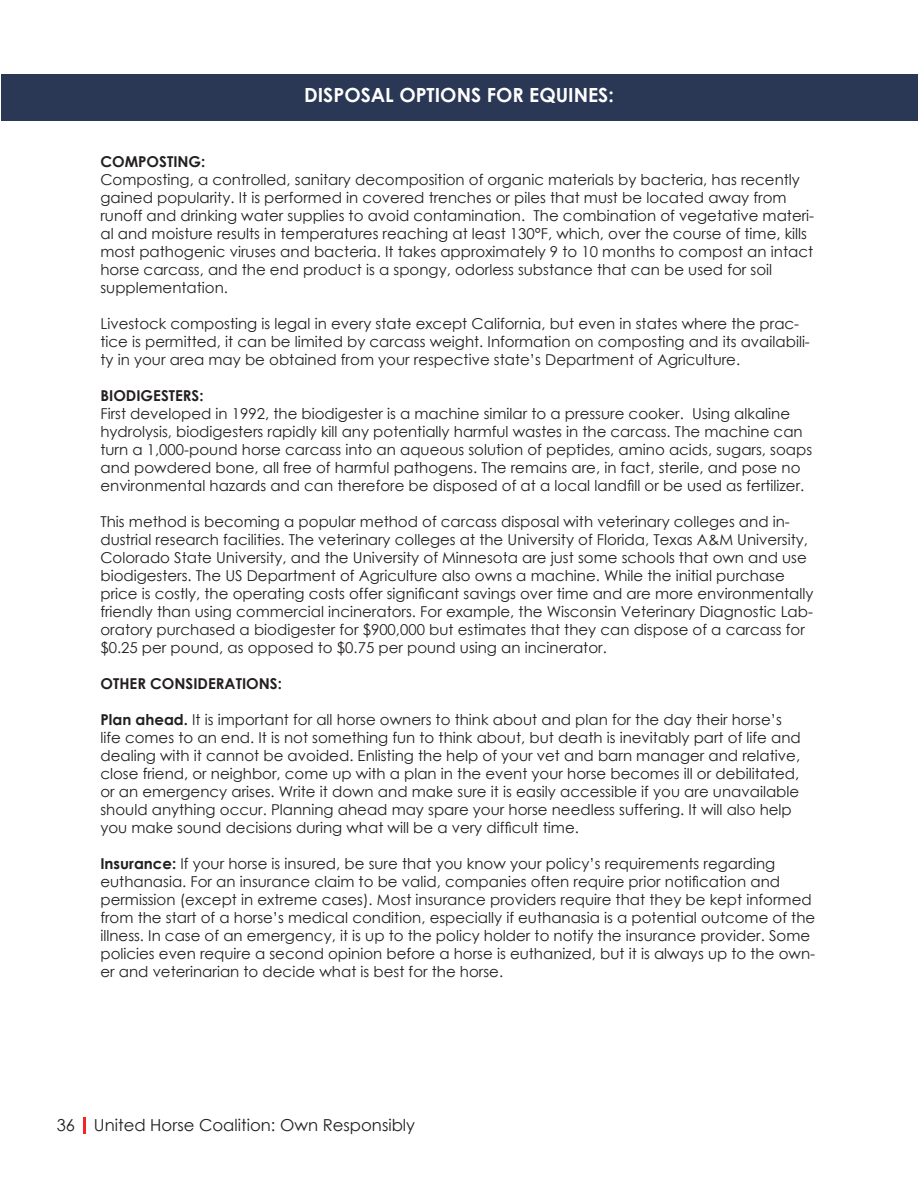
<style>
.page{position:relative;width:918px;height:1188px;background:#fff}
.page>*{position:absolute;margin:0;border:0;box-sizing:border-box;transform-origin:0 0}
.t1{font:700 19.5px "Century Gothic";color:#fff}
.t2{font:16.5px "Century Gothic";color:#231f20}
.t3{font:15px/18px "Century Gothic";color:#231f20}
.t4{font:700 15px "Century Gothic";color:#231f20}
.s1{font-weight:700}
</style>
<div class="page">
<hr style="left:83px;top:1117px;width:3px;height:16px;background:#ee2823">
<div style="left:2px;top:75px;width:916px;height:46px;background:#2b3855"></div>
<p class="t1" style="left:304px;top:80px;width:311px">DISPOSAL OPTIONS FOR EQUINES:</p>
<p class="t4" style="left:100px;top:150px;width:107px">COMPOSTING:</p>
<p class="t3" style="left:100px;top:170px;width:715px">Composting, a controlled, sanitary decomposition of organic materials by bacteria, has recently gained popularity. It is performed in covered trenches or piles that must be located away from runoff and drinking water supplies to avoid contamination. The combination of vegetative materi&shy;al and moisture results in temperatures reaching at least 130°F, which, over the course of time, kills most pathogenic viruses and bacteria. It takes approximately 9 to 10 months to compost an intact horse carcass, and the end product is a spongy, odorless substance that can be used for soil</p>
<p class="t3" style="left:100px;top:278px;width:129px">supplementation.</p>
<p class="t3" style="left:100px;top:314px;width:711px">Livestock composting is legal in every state except California, but even in states where the prac&shy;tice is permitted, it can be limited by carcass weight. Information on composting and its availabili&shy;ty in your area may be obtained from your respective state’s Department of Agriculture.</p>
<p class="t4" style="left:100px;top:384px;width:105px">BIODIGESTERS:</p>
<p class="t3" style="left:100px;top:404px;width:713px">First developed in 1992, the biodigester is a machine similar to a pressure cooker. Using alkaline hydrolysis, biodigesters rapidly kill any potentially harmful wastes in the carcass. The machine can turn a 1,000-pound horse carcass into an aqueous solution of peptides, amino acids, sugars, soaps and powdered bone, all free of harmful pathogens. The remains are, in fact, sterile, and pose no environmental hazards and can therefore be disposed of at a local landfill or be used as fertilizer.</p>
<p class="t3" style="left:100px;top:512px;width:715px">This method is becoming a popular method of carcass disposal with veterinary colleges and in&shy;dustrial research facilities. The veterinary colleges at the University of Florida, Texas A&amp;M University, Colorado State University, and the University of Minnesota are just some schools that own and use biodigesters. The US Department of Agriculture also owns a machine. While the initial purchase price is costly, the operating costs offer significant savings over time and are more environmentally</p>
<p class="t3" style="left:100px;top:602px;width:714px">friendly than using commercial incinerators. For example, the Wisconsin Veterinary Diagnostic Lab&shy;oratory purchased a biodigester for $900,000 but estimates that they can dispose of a carcass for $0.25 per pound, as opposed to $0.75 per pound using an incinerator.</p>
<p class="t4" style="left:100px;top:672px;width:183px">OTHER CONSIDERATIONS:</p>
<p class="t3" style="left:100px;top:710px;width:702px"><span class="s1">Plan ahead.</span> It is important for all horse owners to think about and plan for the day their horse’s life comes to an end. It is not something fun to think about, but death is inevitably part of life and dealing with it cannot be avoided. Enlisting the help of your vet and barn manager and relative, close friend, or neighbor, come up with a plan in the event your horse becomes ill or debilitated, or an emergency arises. Write it down and make sure it is easily accessible if you are unavailable should anything occur. Planning ahead may spare your horse needless suffering. It will also help you make sound decisions during what will be a very difficult time.</p>
<p class="t3" style="left:100px;top:854px;width:716px"><span class="s1">Insurance:</span> If your horse is insured, be sure that you know your policy’s requirements regarding euthanasia. For an insurance claim to be valid, companies often require prior notification and permission (except in extreme cases). Most insurance providers require that they be kept informed from the start of a horse’s medical condition, especially if euthanasia is a potential outcome of the illness. In case of an emergency, it is up to the policy holder to notify the insurance provider. Some policies even require a second opinion before a horse is euthanized, but it is always up to the own&shy;er and veterinarian to decide what is best for the horse.</p>
<p class="t2" style="left:57px;top:1114px;width:360px">36 United Horse Coalition: Own Responsibly</p>
</div>
